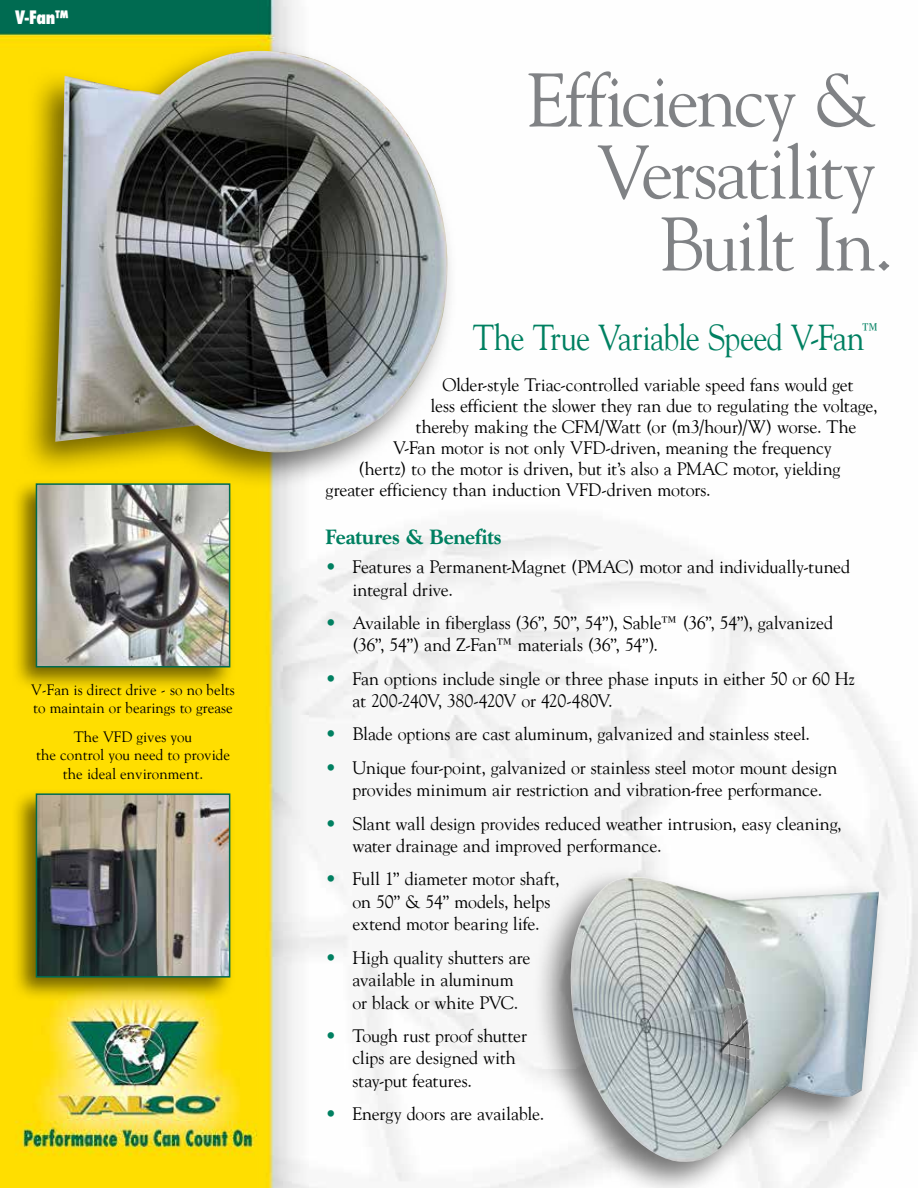
<style>
.page{position:relative;width:918px;height:1188px;background:#fff}
.page>*{position:absolute;margin:0;border:0;box-sizing:border-box;transform-origin:0 0}
.t1{font:75px/72px "Goudy";letter-spacing:-.035em;color:#808285;text-align:right}
.t2{font:36px "Goudy";letter-spacing:-.025em;color:#008061;scale:.89 1}
.t3{font:800 21px "Goudy";letter-spacing:-.01em;color:#008061;scale:.96 1}
.t4{font:18px/22.5px "Goudy";letter-spacing:-.01em;color:#000}
.t5{font:800 condensed 18px "Futura";color:#fff;scale:.96 1}
.t6{font:15px/18.1px "Goudy";color:#000}
.s1{color:#008061}
</style>
<div class="page">
<img style="left:0;top:0;width:918px;height:1188px">
<div style="left:11px;top:478px;width:225px;height:214px;background:#000;opacity:.55"></div>
<img style="left:39px;top:490px;width:188px;height:175px">
<div style="left:36px;top:483px;width:194px;height:185px;border:2px solid #006b50"></div>
<div style="left:11px;top:788px;width:225px;height:214px;background:#000;opacity:.55"></div>
<img style="left:39px;top:796px;width:188px;height:179px">
<div style="left:36px;top:793px;width:194px;height:185px;border:2px solid #006b50"></div>
<div style="left:18px;top:40px;width:440px;height:450px;background:#000;opacity:.55"></div>
<img style="left:55px;top:51px;width:393px;height:404px">
<div style="left:533px;top:867px;width:356px;height:321px;background:#000;opacity:.55"></div>
<img style="left:570px;top:877px;width:309px;height:285px">
<p class="t5" style="left:15px;top:5px;width:57px">V-Fan™</p>
<p class="t6" style="left:31px;top:680px;width:205px">V-Fan is direct drive - so no belts to maintain or bearings to grease</p>
<p class="t6" style="left:36px;top:728px;width:195px;text-align:center">The VFD gives you<br>the control you need to provide the ideal environment.</p>
<h1 class="t1" style="left:527px;top:63px;width:369px">Efficiency &amp;<br>Versatility<br>Built In.</h1>
<h2 class="t2" style="left:473px;top:316px;width:458px">The True Variable Speed V-Fan<sup>™</sup></h2>
<p class="t4" style="left:442px;top:373px;width:413px">Older-style Triac-controlled variable speed fans would get</p>
<p class="t4" style="left:430px;top:395px;width:449px">less efficient the slower they ran due to regulating the voltage,</p>
<p class="t4" style="left:416px;top:416px;width:442px">thereby making the CFM/Watt (or (m3/hour)/W) worse. The</p>
<p class="t4" style="left:393px;top:437px;width:440px">V-Fan motor is not only VFD-driven, meaning the frequency</p>
<p class="t4" style="left:358px;top:458px;width:484px">(hertz) to the motor is driven, but it’s also a PMAC motor, yielding</p>
<p class="t4" style="left:326px;top:479px;width:387px">greater efficiency than induction VFD-driven motors.</p>
<p class="t3" style="left:326px;top:524px;width:185px">Features &amp; Benefits</p>
<p class="t4" style="left:352px;top:555px;width:499px;text-indent:-27px"><span class="s1">•</span> Features a Permanent-Magnet (PMAC) motor and individually-tuned integral drive.</p>
<p class="t4" style="left:352px;top:611px;width:482px;text-indent:-27px"><span class="s1">•</span> Available in fiberglass (36”, 50”, 54”), Sable™ (36”, 54”), galvanized (36”, 54”) and Z-Fan™ materials (36”, 54”).</p>
<p class="t4" style="left:352px;top:667px;width:504px;text-indent:-27px"><span class="s1">•</span> Fan options include single or three phase inputs in either 50 or 60 Hz at 200-240V, 380-420V or 420-480V.</p>
<p class="t4" style="left:326px;top:723px;width:486px"><span class="s1">•</span> Blade options are cast aluminum, galvanized and stainless steel.</p>
<p class="t4" style="left:352px;top:756px;width:486px;text-indent:-27px"><span class="s1">•</span> Unique four-point, galvanized or stainless steel motor mount design provides minimum air restriction and vibration-free performance.</p>
<p class="t4" style="left:352px;top:812px;width:491px;text-indent:-27px"><span class="s1">•</span> Slant wall design provides reduced weather intrusion, easy cleaning, water drainage and improved performance.</p>
<p class="t4" style="left:352px;top:867px;width:209px;text-indent:-27px"><span class="s1">•</span> Full 1” diameter motor shaft, on 50” &amp; 54” models, helps extend motor bearing life.</p>
<p class="t4" style="left:352px;top:946px;width:180px;text-indent:-27px"><span class="s1">•</span> High quality shutters are available in aluminum or black or white PVC.</p>
<p class="t4" style="left:352px;top:1024px;width:176px;text-indent:-27px"><span class="s1">•</span> Tough rust proof shutter clips are designed with stay-put features.</p>
<p class="t4" style="left:326px;top:1102px;width:220px"><span class="s1">•</span> Energy doors are available.</p>
</div>
